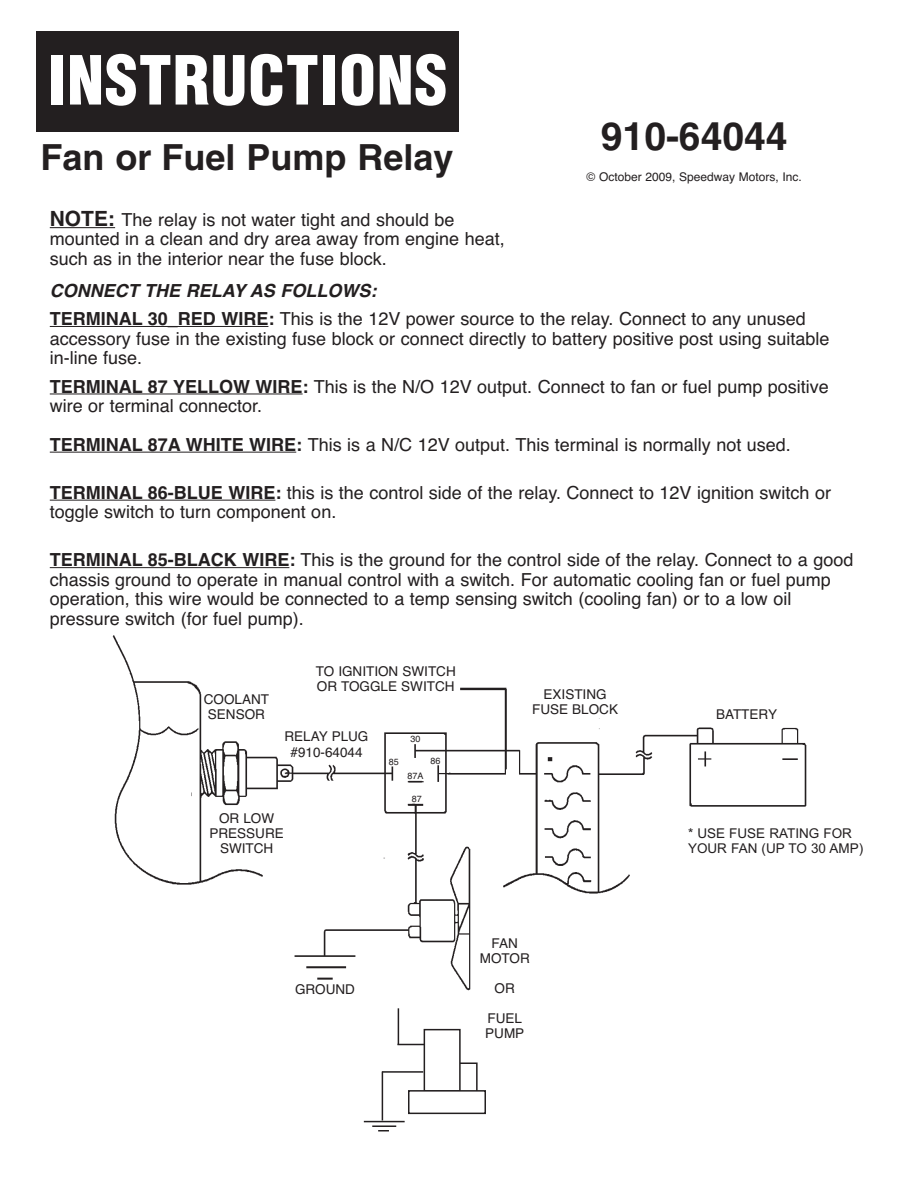
<style>
.page{position:relative;width:918px;height:1188px;background:#fff}
.page>*{position:absolute;margin:0;border:0;box-sizing:border-box;transform-origin:0 0}
.t1{font:900 condensed 66px "Helvetica";letter-spacing:.015em;color:#fff}
.t2{font:700 39px "Helvetica";color:#231f20}
.t3{font:700 36px "Helvetica";color:#231f20}
.t4{font:18px/19.5px "Helvetica";color:#231f20}
.t5{font:italic 18px "Helvetica Bold TT";color:#231f20}
.t6{font:13.5px/15px "Helvetica";color:#231f20;text-align:center}
.t7{font:13.5px/15px "Arial";color:#231f20}
.t8{font:12px "Helvetica";color:#231f20}
.t9{font:9px "Helvetica";color:#231f20}
.s1{font-weight:700;font-size:21px}
.s2{font-family:"Helvetica Bold TT"}
</style>
<div class="page">
<img style="left:112px;top:635px;width:695px;height:382px">
<hr style="left:50px;top:227px;width:65px;height:1px;background:#231f20">
<hr style="left:50px;top:326px;width:218px;height:1px;background:#231f20">
<hr style="left:50px;top:394px;width:253px;height:1px;background:#231f20">
<hr style="left:50px;top:452px;width:246px;height:1px;background:#231f20">
<hr style="left:50px;top:500px;width:225px;height:1px;background:#231f20">
<hr style="left:50px;top:567px;width:239px;height:1px;background:#231f20">
<svg style="left:397px;top:1044px;width:27px;height:1px"></svg>
<hr style="left:398px;top:1008px;width:1px;height:36px;background:#231f20">
<hr style="left:364px;top:1121px;width:41px;height:1px;background:#231f20">
<hr style="left:372px;top:1125px;width:24px;height:2px;background:#231f20">
<svg style="left:378px;top:1130px;width:11px;height:2px"></svg>
<div style="left:458px;top:1062px;width:20px;height:32px;border:2px solid #231f20"></div>
<div style="left:424px;top:1029px;width:37px;height:63px;border:2px solid #231f20"></div>
<div style="left:409px;top:1091px;width:76px;height:22px;background:#fff"></div>
<div style="left:408px;top:1090px;width:78px;height:24px;border:2px solid #231f20"></div>
<hr style="left:382px;top:1071px;width:41px;height:2px;background:#231f20">
<hr style="left:382px;top:1071px;width:1px;height:49px;background:#231f20">
<div style="left:36px;top:31px;width:423px;height:100px;background:#231f20"></div>
<svg style="left:409px;top:781px;width:13px;height:1px"></svg>
<h1 class="t1" style="left:48px;top:55px;width:401px">INSTRUCTIONS</h1>
<h3 class="t3" style="left:40px;top:145px;width:414px">Fan or Fuel Pump Relay</h3>
<h2 class="t2" style="left:601px;top:122px;width:188px">910-64044</h2>
<p class="t8" style="left:587px;top:172px;width:217px">© October 2009, Speedway Motors, Inc.</p>
<p class="t4" style="left:50px;top:211px;width:456px"><span class="s1">NOTE:</span> The relay is not water tight and should be mounted in a clean and dry area away from engine heat, such as in the interior near the fuse block.</p>
<p class="t5" style="left:50px;top:280px;width:331px">CONNECT THE RELAY AS FOLLOWS:</p>
<p class="t4" style="left:50px;top:311px;width:781px"><span class="s2">TERMINAL 30_RED WIRE:</span> This is the 12V power source to the relay. Connect to any unused accessory fuse in the existing fuse block or connect directly to battery positive post using suitable in-line fuse.</p>
<p class="t4" style="left:50px;top:378px;width:781px"><span class="s2">TERMINAL 87 YELLOW WIRE:</span> This is the N/O 12V output. Connect to fan or fuel pump positive wire or terminal connector.</p>
<p class="t4" style="left:50px;top:436px;width:743px"><span class="s2">TERMINAL 87A WHITE WIRE:</span> This is a N/C 12V output. This terminal is normally not used.</p>
<p class="t4" style="left:50px;top:484px;width:783px"><span class="s2">TERMINAL 86-BLUE WIRE:</span> this is the control side of the relay. Connect to 12V ignition switch or toggle switch to turn component on.</p>
<p class="t4" style="left:50px;top:552px;width:805px"><span class="s2">TERMINAL 85-BLACK WIRE:</span> This is the ground for the control side of the relay. Connect to a good chassis ground to operate in manual control with a switch. For automatic cooling fan or fuel pump operation, this wire would be connected to a temp sensing switch (cooling fan) or to a low oil pressure switch (for fuel pump).</p>
<p class="t6" style="left:204px;top:693px;width:67px">COOLANT<br>SENSOR</p>
<p class="t6" style="left:316px;top:665px;width:142px;text-align:left">TO IGNITION SWITCH<br>OR TOGGLE SWITCH</p>
<p class="t6" style="left:285px;top:729px;width:85px;line-height:16.2px">RELAY PLUG #910-64044</p>
<p class="t9" style="left:410px;top:736px;width:12px">30</p>
<p class="t9" style="left:389px;top:759px;width:12px">85</p>
<p class="t9" style="left:431px;top:757px;width:12px">86</p>
<p class="t9" style="left:412px;top:795px;width:12px">87</p>
<p class="t9" style="left:408px;top:772px;width:18px">87A</p>
<p class="t6" style="left:210px;top:812px;width:76px">OR LOW<br>PRESSURE<br>SWITCH</p>
<p class="t6" style="left:532px;top:688px;width:87px">EXISTING<br>FUSE BLOCK</p>
<p class="t6" style="left:295px;top:984px;width:61px">GROUND</p>
<p class="t6" style="left:480px;top:937px;width:52px">FAN<br>MOTOR</p>
<p class="t6" style="left:495px;top:982px;width:22px">OR</p>
<p class="t6" style="left:485px;top:1012px;width:40px;text-align:left">FUEL<br>PUMP</p>
<p class="t6" style="left:716px;top:708px;width:63px">BATTERY</p>
<p class="t7" style="left:688px;top:826px;width:177px">* USE FUSE RATING FOR<br>YOUR FAN (UP TO 30 AMP)</p>
</div>
